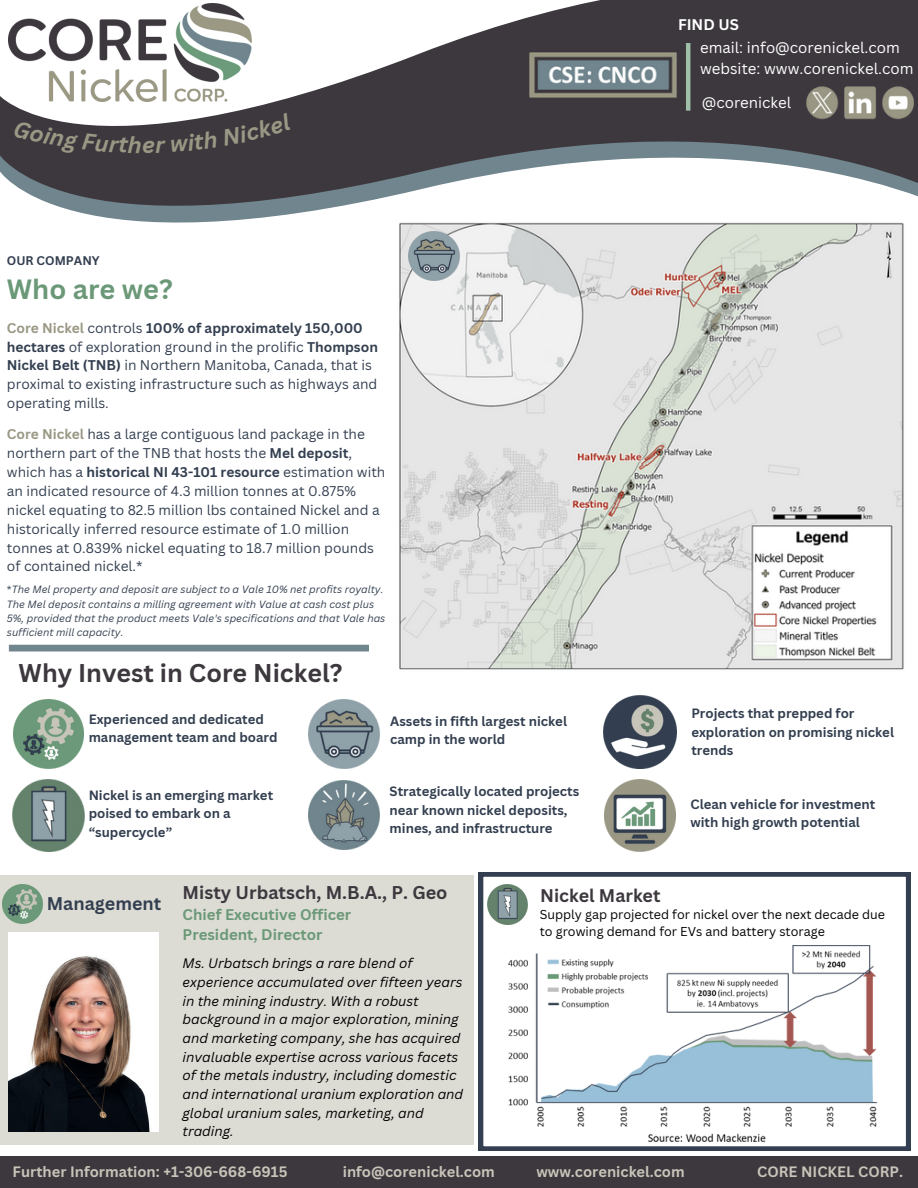
<style>
.page{position:relative;width:918px;height:1188px;background:#fff}
.page>*{position:absolute;margin:0;border:0;box-sizing:border-box;transform-origin:0 0}
.t1{font:700 27.15px "Canva Sans";color:#6b9978}
.t2{font:700 25.05px "Canva Sans";color:#3d383e}
.t3{font:700 18px "Canva Sans";color:#3d383e}
.t4{font:700 17.85px "Canva Sans";color:#3d383e}
.t5{font:700 17.85px "Canva Sans";color:#333f50}
.t6{font:15px "Canva Sans";color:#fff}
.t7{font:700 15px "Canva Sans";color:#6b9978}
.t8{font:700 15px "Canva Sans";color:#fff}
.t9{font:700 14.7px "Canva Sans";color:#c8c4b9}
.t10{font:13.65px/18.9px "Canva Sans";color:#333f50}
.t11{font:italic 13.5px/18.8px "Canva Sans";color:#000}
.t12{font:700 13.2px/18.3px "Canva Sans";color:#333f50}
.t13{font:12.6px/16.8px "Canva Sans";color:#000}
.t14{font:700 12.15px "Canva Sans";color:#333f50}
.t15{font:italic 10.2px/14.1px "Canva Sans";color:#333f50}
.s1{font-weight:700;color:#9a9884}
.s2{font-weight:700}
.s3{font-style:normal}
</style>
<div class="page">
<img style="left:399px;top:274px;width:505px;height:396px">
<svg style="left:399px;top:256px;width:505px;height:18px;background:#dcdddb"></svg>
<svg style="left:35px;top:197px;width:869px;height:59px"></svg>
<svg style="left:0;top:0;width:918px;height:197px;fill:#3d383e"></svg>
<img style="left:9px;top:3px;width:243px;height:98px">
<img style="left:802px;top:83px;width:116px;height:43px">
<img style="left:526px;top:49px;width:153px;height:55px">
<img style="left:13px;top:779px;width:72px;height:72px">
<img style="left:604px;top:696px;width:73px;height:73px">
<img style="left:308px;top:780px;width:71px;height:70px">
<img style="left:605px;top:779px;width:71px;height:72px">
<img style="left:14px;top:699px;width:70px;height:70px">
<img style="left:308px;top:699px;width:71px;height:70px">
<div style="left:9px;top:645px;width:360px;height:6px;background:#70858d"></div>
<div style="left:0;top:875px;width:473px;height:269px;background:#dcdbd4"></div>
<img style="left:9px;top:933px;width:150px;height:199px">
<svg style="left:479px;top:872px;width:431px;height:279px"></svg>
<div style="left:0;top:1156px;width:918px;height:32px;background:#3d383e"></div>
<img style="left:3px;top:885px;width:39px;height:39px">
<img style="left:488px;top:885px;width:39px;height:39px">
<hr style="left:686px;top:43px;width:4px;height:68px;background:#9fbfa8">
<img style="left:409px;top:231px;width:50px;height:50px">
<img style="left:502px;top:945px;width:387px;height:206px">
<svg style="left:13px;top:113px;width:279px;height:41px;background:#59555a"></svg>
<p class="t8" style="left:678px;top:14px;width:62px">FIND US</p>
<p class="t6" style="left:700px;top:37px;width:201px">email: info@corenickel.com</p>
<p class="t6" style="left:700px;top:58px;width:215px">website: www.corenickel.com</p>
<p class="t14" style="left:7px;top:252px;width:94px">OUR COMPANY</p>
<p class="t1" style="left:7px;top:270px;width:167px">Who are we?</p>
<p class="t10" style="left:7px;top:318px;width:373px"><span class="s1">Core Nickel</span> controls <span class="s2">100% of approximately 150,000 hectares</span> of exploration ground in the prolific <span class="s2">Thompson Nickel Belt (TNB)</span> in Northern Manitoba, Canada, that is proximal to existing infrastructure such as highways and operating mills.</p>
<p class="t10" style="left:7px;top:425px;width:380px"><span class="s1">Core Nickel</span> has a large contiguous land package in the northern part of the TNB that hosts the <span class="s2">Mel deposit</span>, which has a <span class="s2">historical NI 43-101 resource</span> estimation with an indicated resource of 4.3 million tonnes at 0.875% nickel equating to 82.5 million lbs contained Nickel and a historically inferred resource estimate of 1.0 million tonnes at 0.839% nickel equating to 18.7 million pounds of contained nickel.*</p>
<p class="t15" style="left:7px;top:582px;width:380px"><span class="s3">*</span>The Mel property and deposit are subject to a Vale 10% net profits royalty.<br>The Mel deposit contains a milling agreement with Value at cash cost plus 5%, provided that the product meets Vale's specifications and that Vale has sufficient mill capacity.</p>
<p class="t2" style="left:19px;top:656px;width:325px">Why Invest in Core Nickel?</p>
<p class="t12" style="left:89px;top:710px;width:191px;line-height:17.7px">Experienced and dedicated management team and board</p>
<p class="t12" style="left:89px;top:786px;width:186px">Nickel is an emerging market poised to embark on a “supercycle”</p>
<p class="t12" style="left:390px;top:712px;width:178px">Assets in fifth largest nickel camp in the world</p>
<p class="t12" style="left:390px;top:782px;width:191px">Strategically located projects near known nickel deposits, mines, and infrastructure</p>
<p class="t6" style="left:702px;top:92px;width:91px">@corenickel</p>
<p class="t12" style="left:691px;top:704px;width:204px">Projects that prepped for exploration on promising nickel trends</p>
<p class="t12" style="left:690px;top:795px;width:186px">Clean vehicle for investment with high growth potential</p>
<p class="t5" style="left:47px;top:891px;width:116px">Management</p>
<p class="t3" style="left:183px;top:879px;width:266px">Misty Urbatsch, M.B.A., P. Geo</p>
<p class="t7" style="left:183px;top:904px;width:170px">Chief Executive Officer</p>
<p class="t7" style="left:183px;top:924px;width:141px">President, Director</p>
<p class="t11" style="left:183px;top:954px;width:282px">Ms. Urbatsch brings a rare blend of experience accumulated over fifteen years in the mining industry. With a robust background in a major exploration, mining and marketing company, she has acquired invaluable expertise across various facets of the metals industry, including domestic and international uranium exploration and global uranium sales, marketing, and trading.</p>
<p class="t4" style="left:540px;top:883px;width:122px">Nickel Market</p>
<p class="t13" style="left:540px;top:906px;width:347px">Supply gap projected for nickel over the next decade due to growing demand for EVs and battery storage</p>
<p class="t9" style="left:13px;top:1161px;width:276px">Further Information: +1-306-668-6915</p>
<p class="t9" style="left:343px;top:1161px;width:154px">info@corenickel.com</p>
<p class="t9" style="left:536px;top:1161px;width:150px">www.corenickel.com</p>
<p class="t9" style="left:757px;top:1161px;width:147px">CORE NICKEL CORP.</p>
</div>
